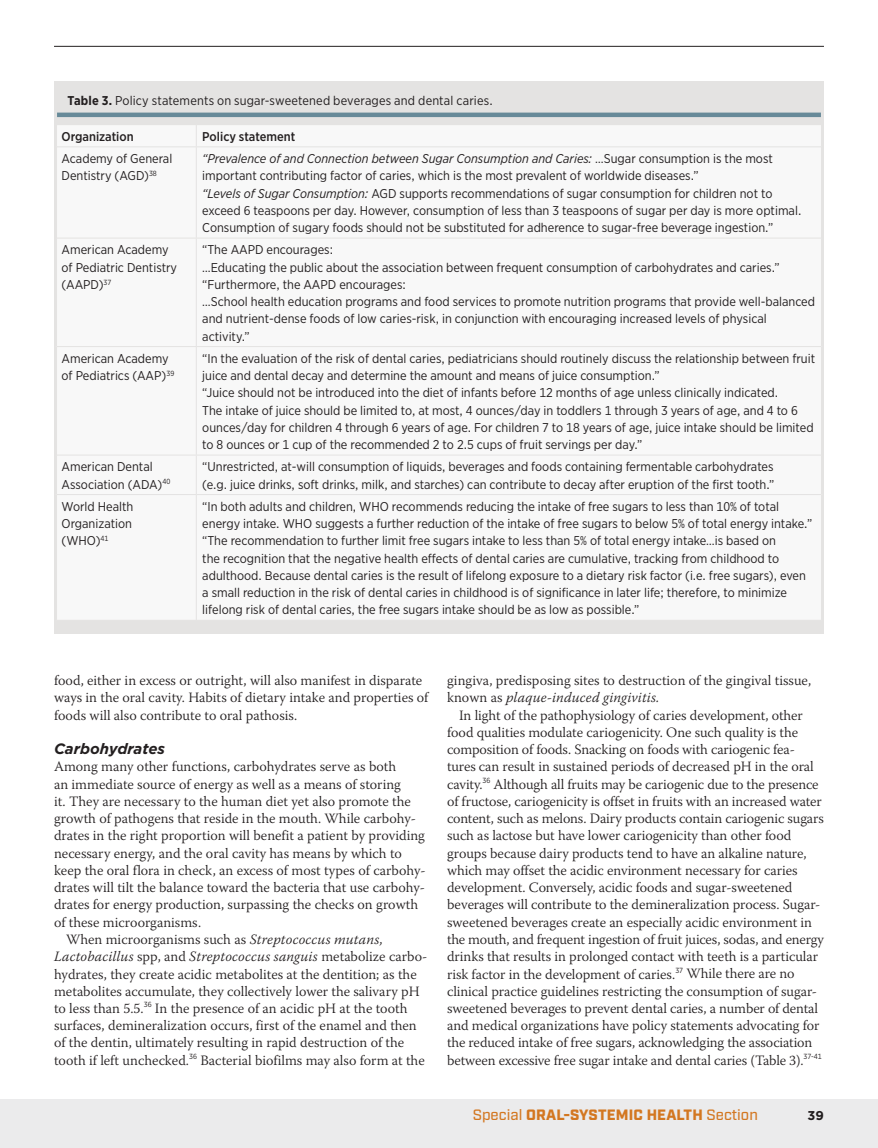
<style>
.page{position:relative;width:878px;height:1148px;background:#fff}
.page>*{position:absolute;margin:0;border:0;box-sizing:border-box;transform-origin:0 0}
.t1{font:900 15px "Industry";letter-spacing:.01em;color:#e68224}
.t2{font:italic 700 15px "Gotham";color:#231f20}
.t3{font:300 14.25px/17.2px "Warnock Pro";letter-spacing:-.005em;color:#231f20}
.t4{font:italic 300 14.25px "Warnock Pro";letter-spacing:.015em;color:#231f20}
.t5{font:12.75px/17.2px "Gotham Narrow";color:#231f20}
.t6{font:500 12.75px "Gotham Narrow";color:#231f20}
.t7{font:700 12.75px "Gotham";color:#231f20}
.s1{font-weight:700}
.s2{font-style:italic}
.s3{font-style:normal}
.s4{font-weight:500}
</style>
<div class="page">
<hr style="left:54px;top:46px;width:770px;height:1px;background:#231f20">
<div style="left:0;top:1099px;width:878px;height:49px;background:#ebebec"></div>
<div style="left:54px;top:81px;width:770px;height:552px;background:#e4e3e2"></div>
<hr style="left:57px;top:113px;width:763px;height:4px;background:#678a99">
<div style="left:57px;top:125px;width:763px;height:495px;background:#f8f8f8"></div>
<hr style="left:196px;top:146px;width:625px;height:1px;background:#e4e3e2">
<hr style="left:196px;top:238px;width:625px;height:1px;background:#e4e3e2">
<hr style="left:196px;top:346px;width:625px;height:1px;background:#e4e3e2">
<hr style="left:196px;top:455px;width:625px;height:1px;background:#e4e3e2">
<hr style="left:196px;top:494px;width:625px;height:1px;background:#e4e3e2">
<svg style="left:196px;top:125px;width:1px;height:21px"></svg>
<hr style="left:57px;top:146px;width:139px;height:1px;background:#e4e3e2">
<hr style="left:196px;top:147px;width:1px;height:91px;background:#e4e3e2">
<hr style="left:57px;top:238px;width:139px;height:1px;background:#e4e3e2">
<hr style="left:196px;top:238px;width:1px;height:108px;background:#e4e3e2">
<hr style="left:57px;top:346px;width:139px;height:1px;background:#e4e3e2">
<hr style="left:196px;top:347px;width:1px;height:108px;background:#e4e3e2">
<hr style="left:57px;top:455px;width:139px;height:1px;background:#e4e3e2">
<hr style="left:196px;top:455px;width:1px;height:39px;background:#e4e3e2">
<hr style="left:57px;top:494px;width:139px;height:1px;background:#e4e3e2">
<hr style="left:196px;top:495px;width:1px;height:125px;background:#e4e3e2">
<svg style="left:820px;top:125px;width:1px;height:21px"></svg>
<svg style="left:820px;top:147px;width:1px;height:91px"></svg>
<svg style="left:820px;top:239px;width:1px;height:107px"></svg>
<svg style="left:820px;top:347px;width:1px;height:108px"></svg>
<svg style="left:820px;top:456px;width:1px;height:38px"></svg>
<svg style="left:820px;top:495px;width:1px;height:125px"></svg>
<p class="t5" style="left:68px;top:91px;width:427px"><span class="s1">Table 3.</span> Policy statements on sugar-sweetened beverages and dental caries.</p>
<p class="t6" style="left:62px;top:128px;width:74px">Organization</p>
<p class="t6" style="left:202px;top:128px;width:94px">Policy statement</p>
<p class="t5" style="left:62px;top:150px;width:112px">Academy of General<br>Dentistry (AGD)<sup>38</sup></p>
<p class="t5" style="left:202px;top:150px;width:600px"><span class="s2">“Prevalence of and Connection between Sugar Consumption and Caries:</span> …Sugar consumption is the most important contributing factor of caries, which is the most prevalent of worldwide diseases.”<br><span class="s2">“Levels of Sugar Consumption:</span> AGD supports recommendations of sugar consumption for children not to exceed 6 teaspoons per day. However, consumption of less than 3 teaspoons of sugar per day is more optimal.<br>Consumption of sugary foods should not be substituted for adherence to sugar-free beverage ingestion.”</p>
<p class="t5" style="left:62px;top:241px;width:117px">American Academy of Pediatric Dentistry (AAPD)<sup>37</sup></p>
<p class="t5" style="left:202px;top:241px;width:614px">“The AAPD encourages:<br>…Educating the public about the association between frequent consumption of carbohydrates and caries.” “Furthermore, the AAPD encourages:<br>…School health education programs and food services to promote nutrition programs that provide well-balanced and nutrient-dense foods of low caries-risk, in conjunction with encouraging increased levels of physical activity.”</p>
<p class="t5" style="left:62px;top:349px;width:114px">American Academy of Pediatrics (AAP)<sup>39</sup></p>
<p class="t5" style="left:202px;top:349px;width:614px">“In the evaluation of the risk of dental caries, pediatricians should routinely discuss the relationship between fruit juice and dental decay and determine the amount and means of juice consumption.”<br>“Juice should not be introduced into the diet of infants before 12 months of age unless clinically indicated.<br>The intake of juice should be limited to, at most, 4 ounces/day in toddlers 1 through 3 years of age, and 4 to 6 ounces/day for children 4 through 6 years of age. For children 7 to 18 years of age, juice intake should be limited to 8 ounces or 1 cup of the recommended 2 to 2.5 cups of fruit servings per day.”</p>
<p class="t5" style="left:62px;top:458px;width:110px">American Dental<br>Association (ADA)<sup>40</sup></p>
<p class="t5" style="left:202px;top:458px;width:573px">“Unrestricted, at-will consumption of liquids, beverages and foods containing fermentable carbohydrates (e.g. juice drinks, soft drinks, milk, and starches) can contribute to decay after eruption of the first tooth.”</p>
<p class="t5" style="left:62px;top:497px;width:73px;text-align:justify">World Health Organization (WHO)<sup>41</sup></p>
<p class="t5" style="left:202px;top:497px;width:611px">“In both adults and children, WHO recommends reducing the intake of free sugars to less than 10% of total energy intake. WHO suggests a further reduction of the intake of free sugars to below 5% of total energy intake.” “The recommendation to further limit free sugars intake to less than 5% of total energy intake…is based on<br>the recognition that the negative health effects of dental caries are cumulative, tracking from childhood to adulthood. Because dental caries is the result of lifelong exposure to a dietary risk factor (i.e. free sugars), even a small reduction in the risk of dental caries in childhood is of significance in later life; therefore, to minimize lifelong risk of dental caries, the free sugars intake should be as low as possible.”</p>
<p class="t3" style="left:54px;top:671px;width:376px">food, either in excess or outright, will also manifest in disparate ways in the oral cavity. Habits of dietary intake and properties of foods will also contribute to oral pathosis.</p>
<p class="t2" style="left:54px;top:739px;width:112px">Carbohydrates</p>
<p class="t3" style="left:54px;top:757px;width:343px">Among many other functions, carbohydrates serve as both</p>
<p class="t3" style="left:54px;top:775px;width:348px">an immediate source of energy as well as a means of storing</p>
<p class="t3" style="left:54px;top:792px;width:358px">it. They are necessary to the human diet yet also promote the</p>
<p class="t3" style="left:54px;top:809px;width:363px">growth of pathogens that reside in the mouth. While carbohy-</p>
<p class="t3" style="left:54px;top:826px;width:372px">drates in the right proportion will benefit a patient by providing</p>
<p class="t3" style="left:54px;top:844px;width:349px">necessary energy, and the oral cavity has means by which to</p>
<p class="t3" style="left:54px;top:861px;width:373px">keep the oral flora in check, an excess of most types of carbohy-</p>
<p class="t3" style="left:54px;top:878px;width:372px">drates will tilt the balance toward the bacteria that use carbohy-</p>
<p class="t3" style="left:54px;top:896px;width:365px">drates for energy production, surpassing the checks on growth</p>
<p class="t3" style="left:54px;top:913px;width:149px">of these microorganisms.</p>
<p class="t3" style="left:66px;top:930px;width:318px">When microorganisms such as <span class="s2">Streptococcus mutans,</span></p>
<p class="t4" style="left:54px;top:948px;width:375px">Lactobacillus <span class="s3">spp, and</span> Streptococcus sanguis <span class="s3">metabolize carbo-</span></p>
<p class="t3" style="left:54px;top:965px;width:364px">hydrates, they create acidic metabolites at the dentition; as the</p>
<p class="t3" style="left:54px;top:982px;width:367px">metabolites accumulate, they collectively lower the salivary pH</p>
<p class="t3" style="left:54px;top:999px;width:355px">to less than 5.5.<sup>36</sup> In the presence of an acidic pH at the tooth</p>
<p class="t3" style="left:54px;top:1016px;width:364px">surfaces, demineralization occurs, first of the enamel and then</p>
<p class="t3" style="left:54px;top:1033px;width:351px">of the dentin, ultimately resulting in rapid destruction of the</p>
<p class="t3" style="left:54px;top:1051px;width:372px">tooth if left unchecked.<sup>36</sup> Bacterial biofilms may also form at the</p>
<p class="t3" style="left:447px;top:671px;width:365px">gingiva, predisposing sites to destruction of the gingival tissue, known as <span class="s2">plaque-induced gingivitis.</span></p>
<p class="t3" style="left:447px;top:706px;width:378px;text-indent:12px">In light of the pathophysiology of caries development, other food qualities modulate cariogenicity. One such quality is the composition of foods. Snacking on foods with cariogenic fea&shy;tures can result in sustained periods of decreased pH in the oral cavity.<sup>36</sup> Although all fruits may be cariogenic due to the presence of fructose, cariogenicity is offset in fruits with an increased water content, such as melons. Dairy products contain cariogenic sugars such as lactose but have lower cariogenicity than other food groups because dairy products tend to have an alkaline nature, which may offset the acidic environment necessary for caries development. Conversely, acidic foods and sugar-sweetened beverages will contribute to the demineralization process. Sugar&shy;sweetened beverages create an especially acidic environment in the mouth, and frequent ingestion of fruit juices, sodas, and energy drinks that results in prolonged contact with teeth is a particular risk factor in the development of caries.<sup>37</sup> While there are no clinical practice guidelines restricting the consumption of sugar&shy;sweetened beverages to prevent dental caries, a number of dental and medical organizations have policy statements advocating for the reduced intake of free sugars, acknowledging the association between excessive free sugar intake and dental caries (Table 3).<sup>37-41</sup></p>
<p class="t1" style="left:472px;top:1105px;width:287px"><span class="s4">Special</span> ORAL-SYSTEMIC HEALTH <span class="s4">Section</span></p>
<p class="t7" style="left:807px;top:1107px;width:18px">39</p>
</div>
